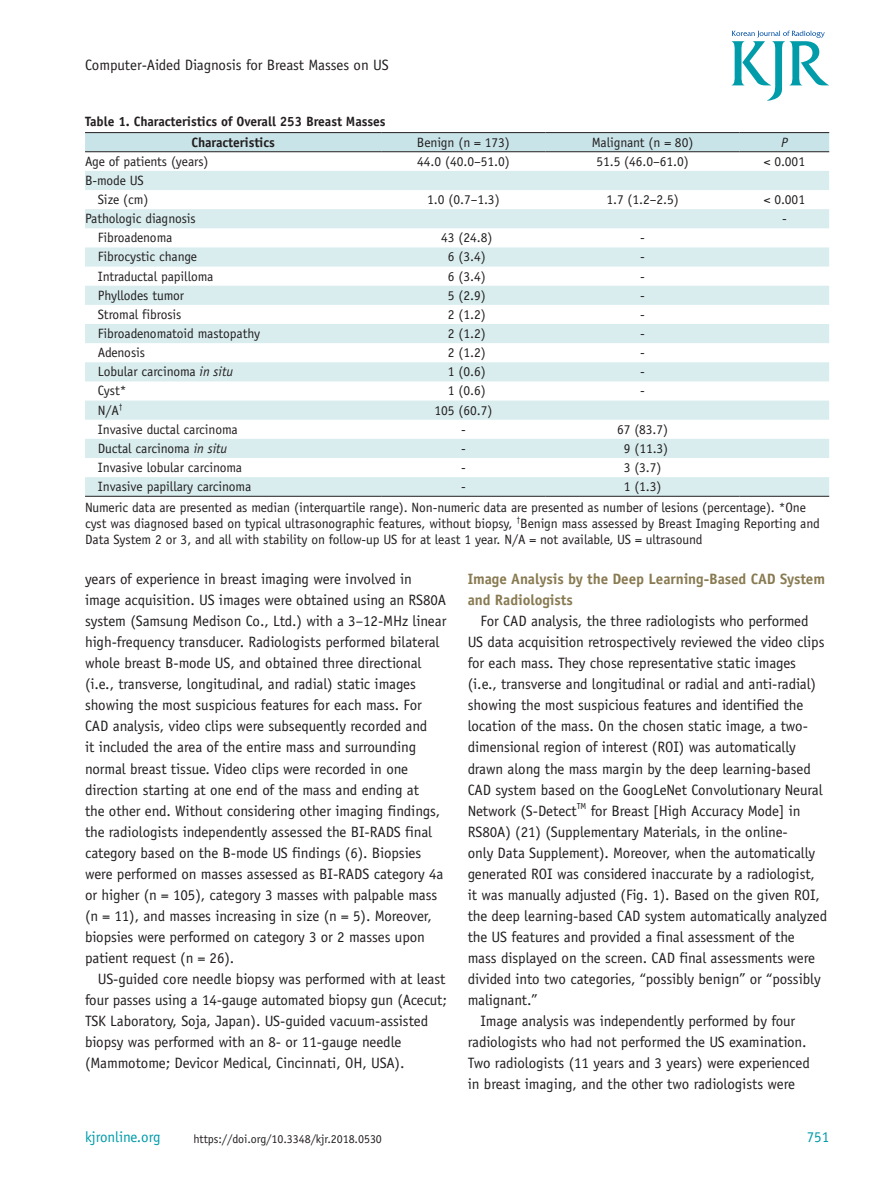
<style>
.page{position:relative;width:893px;height:1191px;background:#fff}
.page>*{position:absolute;margin:0;border:0;box-sizing:border-box;transform-origin:0 0}
.본문{font:15px/21px "Officina Sans Std";letter-spacing:-.005em;color:#231f20}
._1_제목{font:700 15px/21px "Officina Sans Std";letter-spacing:-.005em;color:#887a51}
.t1{font:15px "Officina Sans Std";letter-spacing:-.005em;color:#009caa}
.표본문{font:13.5px "Officina Sans Std";letter-spacing:-.005em;color:#231f20}
.표설명{font:13.5px/16.2px "Officina Sans Std";letter-spacing:-.005em;color:#231f20}
.표제목{font:700 13.5px "Officina Sans Std";letter-spacing:-.005em;color:#231f20}
.표본문-2{font:italic 13.5px "Officina Sans Std";color:#231f20}
.t2{font:12px "Officina Sans Std";letter-spacing:-.005em;color:#231f20}
.s1{font-style:italic}
</style>
<div class="page">
<svg style="left:732px;top:31px;width:97px;height:70px"></svg>
<div style="left:85px;top:133px;width:744px;height:18px;background:#c9e4e9"></div>
<svg style="left:85px;top:171px;width:744px;height:325px;fill:#daedef"></svg>
<hr style="left:85px;top:132px;width:296px;height:1px;background:#231f20">
<hr style="left:381px;top:132px;width:165px;height:1px;background:#231f20">
<hr style="left:546px;top:132px;width:194px;height:1px;background:#231f20">
<hr style="left:740px;top:132px;width:89px;height:1px;background:#231f20">
<hr style="left:85px;top:496px;width:296px;height:1px;background:#231f20">
<hr style="left:381px;top:496px;width:165px;height:1px;background:#231f20">
<hr style="left:546px;top:496px;width:194px;height:1px;background:#231f20">
<hr style="left:740px;top:496px;width:89px;height:1px;background:#231f20">
<hr style="left:85px;top:151px;width:296px;height:1px;background:#231f20">
<hr style="left:381px;top:151px;width:165px;height:1px;background:#231f20">
<hr style="left:546px;top:151px;width:194px;height:1px;background:#231f20">
<hr style="left:740px;top:151px;width:89px;height:1px;background:#231f20">
<p class="본문" style="left:85px;top:54px;width:305px">Computer-Aided Diagnosis for Breast Masses on US</p>
<p class="표제목" style="left:85px;top:113px;width:302px">Table 1. Characteristics of Overall 253 Breast Masses</p>
<p class="표제목" style="left:191px;top:134px;width:85px">Characteristics</p>
<p class="표본문" style="left:417px;top:134px;width:95px">Benign (n = 173)</p>
<p class="표본문" style="left:592px;top:134px;width:103px">Malignant (n = 80)</p>
<p class="표본문-2" style="left:781px;top:134px;width:8px">P</p>
<p class="표본문" style="left:85px;top:153px;width:125px">Age of patients (years)</p>
<p class="표본문" style="left:417px;top:153px;width:94px">44.0 (40.0–51.0)</p>
<p class="표본문" style="left:596px;top:153px;width:94px">51.5 (46.0–61.0)</p>
<p class="표본문" style="left:764px;top:153px;width:43px">&lt; 0.001</p>
<p class="표본문" style="left:85px;top:172px;width:60px">B-mode US</p>
<p class="표본문" style="left:98px;top:192px;width:52px">Size (cm)</p>
<p class="표본문" style="left:427px;top:192px;width:74px">1.0 (0.7–1.3)</p>
<p class="표본문" style="left:606px;top:192px;width:74px">1.7 (1.2–2.5)</p>
<p class="표본문" style="left:764px;top:192px;width:43px">&lt; 0.001</p>
<p class="표본문" style="left:85px;top:211px;width:112px">Pathologic diagnosis</p>
<p class="표본문" style="left:782px;top:211px;width:6px">-</p>
<p class="표본문" style="left:98px;top:230px;width:76px">Fibroadenoma</p>
<p class="표본문" style="left:441px;top:230px;width:53px">43 (24.8)</p>
<p class="표본문" style="left:640px;top:230px;width:6px">-</p>
<p class="표본문" style="left:98px;top:249px;width:101px">Fibrocystic change</p>
<p class="표본문" style="left:448px;top:249px;width:39px">6 (3.4)</p>
<p class="표본문" style="left:640px;top:249px;width:6px">-</p>
<p class="표본문" style="left:98px;top:268px;width:117px">Intraductal papilloma</p>
<p class="표본문" style="left:448px;top:268px;width:39px">6 (3.4)</p>
<p class="표본문" style="left:640px;top:268px;width:6px">-</p>
<p class="표본문" style="left:98px;top:287px;width:88px">Phyllodes tumor</p>
<p class="표본문" style="left:448px;top:287px;width:39px">5 (2.9)</p>
<p class="표본문" style="left:640px;top:287px;width:6px">-</p>
<p class="표본문" style="left:98px;top:306px;width:85px">Stromal fibrosis</p>
<p class="표본문" style="left:448px;top:306px;width:39px">2 (1.2)</p>
<p class="표본문" style="left:640px;top:306px;width:6px">-</p>
<p class="표본문" style="left:98px;top:325px;width:164px">Fibroadenomatoid mastopathy</p>
<p class="표본문" style="left:448px;top:325px;width:39px">2 (1.2)</p>
<p class="표본문" style="left:640px;top:325px;width:6px">-</p>
<p class="표본문" style="left:98px;top:345px;width:49px">Adenosis</p>
<p class="표본문" style="left:448px;top:345px;width:39px">2 (1.2)</p>
<p class="표본문" style="left:640px;top:345px;width:6px">-</p>
<p class="표본문" style="left:98px;top:364px;width:137px">Lobular carcinoma <span class="s1">in situ</span></p>
<p class="표본문" style="left:448px;top:364px;width:39px">1 (0.6)</p>
<p class="표본문" style="left:640px;top:364px;width:6px">-</p>
<p class="표본문" style="left:98px;top:383px;width:30px">Cyst*</p>
<p class="표본문" style="left:448px;top:383px;width:39px">1 (0.6)</p>
<p class="표본문" style="left:640px;top:383px;width:6px">-</p>
<p class="표본문" style="left:98px;top:402px;width:26px">N/A<sup>†</sup></p>
<p class="표본문" style="left:434px;top:402px;width:59px">105 (60.7)</p>
<p class="표본문" style="left:98px;top:421px;width:141px">Invasive ductal carcinoma</p>
<p class="표본문" style="left:461px;top:421px;width:6px">-</p>
<p class="표본문" style="left:617px;top:421px;width:53px">67 (83.7)</p>
<p class="표본문" style="left:98px;top:440px;width:131px">Ductal carcinoma <span class="s1">in situ</span></p>
<p class="표본문" style="left:461px;top:440px;width:6px">-</p>
<p class="표본문" style="left:624px;top:440px;width:46px">9 (11.3)</p>
<p class="표본문" style="left:98px;top:459px;width:146px">Invasive lobular carcinoma</p>
<p class="표본문" style="left:461px;top:459px;width:6px">-</p>
<p class="표본문" style="left:624px;top:459px;width:39px">3 (3.7)</p>
<p class="표본문" style="left:98px;top:478px;width:155px">Invasive papillary carcinoma</p>
<p class="표본문" style="left:461px;top:478px;width:6px">-</p>
<p class="표본문" style="left:624px;top:478px;width:39px">1 (1.3)</p>
<p class="표설명" style="left:85px;top:499px;width:736px">Numeric data are presented as median (interquartile range). Non-numeric data are presented as number of lesions (percentage). *One cyst was diagnosed based on typical ultrasonographic features, without biopsy, <sup>†</sup>Benign mass assessed by Breast Imaging Reporting and<br>Data System 2 or 3, and all with stability on follow-up US for at least 1 year. N/A = not available, US = ultrasound</p>
<p class="본문" style="left:85px;top:569px;width:363px">years of experience in breast imaging were involved in image acquisition. US images were obtained using an RS80A system (Samsung Medison Co., Ltd.) with a 3–12-MHz linear high-frequency transducer. Radiologists performed bilateral whole breast B-mode US, and obtained three directional (i.e., transverse, longitudinal, and radial) static images showing the most suspicious features for each mass. For CAD analysis, video clips were subsequently recorded and<br>it included the area of the entire mass and surrounding normal breast tissue. Video clips were recorded in one direction starting at one end of the mass and ending at<br>the other end. Without considering other imaging findings, the radiologists independently assessed the BI-RADS final category based on the B-mode US findings (6). Biopsies were performed on masses assessed as BI-RADS category 4a or higher (n = 105), category 3 masses with palpable mass (n = 11), and masses increasing in size (n = 5). Moreover, biopsies were performed on category 3 or 2 masses upon patient request (n = 26).</p>
<p class="본문" style="left:85px;top:968px;width:363px;text-indent:13px">US-guided core needle biopsy was performed with at least four passes using a 14-gauge automated biopsy gun (Acecut; TSK Laboratory, Soja, Japan). US-guided vacuum-assisted biopsy was performed with an 8- or 11-gauge needle (Mammotome; Devicor Medical, Cincinnati, OH, USA).</p>
<p class="t1" style="left:85px;top:1128px;width:77px">kjronline.org</p>
<p class="t2" style="left:194px;top:1132px;width:190px">https://doi.org/10.3348/kjr.2018.0530</p>
<p class="_1_제목" style="left:468px;top:568px;width:359px">Image Analysis by the Deep Learning-Based CAD System and Radiologists</p>
<p class="본문" style="left:468px;top:611px;width:361px;text-indent:13px">For CAD analysis, the three radiologists who performed US data acquisition retrospectively reviewed the video clips for each mass. They chose representative static images (i.e., transverse and longitudinal or radial and anti-radial) showing the most suspicious features and identified the location of the mass. On the chosen static image, a two&shy;dimensional region of interest (ROI) was automatically drawn along the mass margin by the deep learning-based CAD system based on the GoogLeNet Convolutionary Neural Network (S-Detect<sup>TM</sup> for Breast [High Accuracy Mode] in RS80A) (21) (Supplementary Materials, in the online-<br>only Data Supplement). Moreover, when the automatically generated ROI was considered inaccurate by a radiologist, it was manually adjusted (Fig. 1). Based on the given ROI, the deep learning-based CAD system automatically analyzed the US features and provided a final assessment of the mass displayed on the screen. CAD final assessments were divided into two categories, “possibly benign” or “possibly malignant.”</p>
<p class="본문" style="left:468px;top:1010px;width:344px;text-indent:13px">Image analysis was independently performed by four radiologists who had not performed the US examination.<br>Two radiologists (11 years and 3 years) were experienced in breast imaging, and the other two radiologists were</p>
<p class="t1" style="left:807px;top:1128px;width:24px">751</p>
</div>
